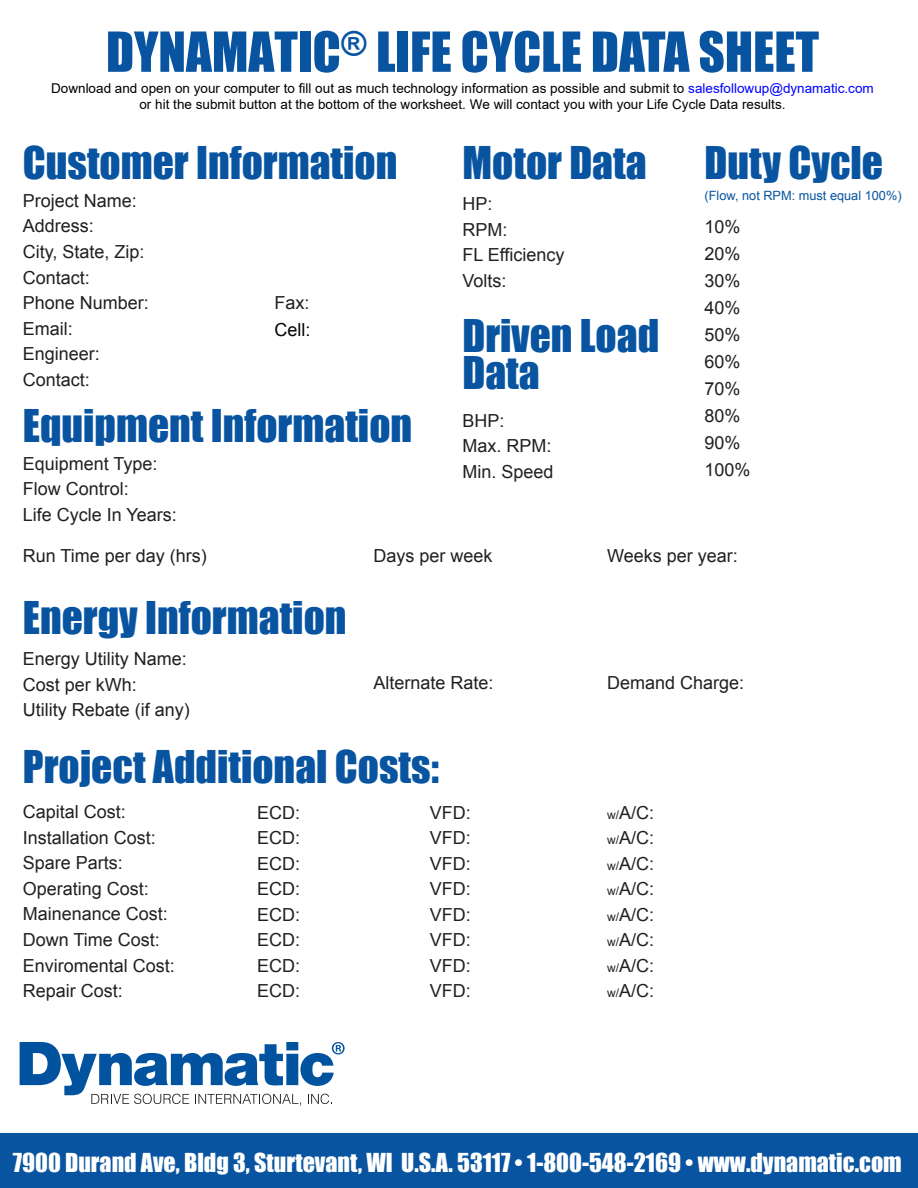
<style>
.page{position:relative;width:918px;height:1188px;background:#fff}
.page>*{position:absolute;margin:0;border:0;box-sizing:border-box;transform-origin:0 0}
.t1{font:51px "Impact";color:#0854a0}
.t2{font:41.4px/37.5px "Impact";color:#0854a0}
.t3{font:24px "Impact";color:#fff}
.t4{font:18px/25.5px "Arial";color:#231f20}
.t5{font:18px "Arial";color:#040503}
.t6{font:13.5px/16.2px "Arial";color:#000;text-align:center}
.t7{font:12.75px "Arial";color:#0854a0}
.s1{color:#00f}
.s2{font-size:12px}
</style>
<div class="page">
<svg style="left:20px;top:1042px;width:325px;height:64px"></svg>
<div style="left:0;top:1133px;width:918px;height:55px;background:#0854a0"></div>
<h1 class="t1" style="left:106px;top:12px;width:715px">DYNAMATIC<sup>®</sup> LIFE CYCLE DATA SHEET</h1>
<p class="t6" style="left:51px;top:80px;width:824px">Download and open on your computer to fill out as much technology information as possible and submit to <span class="s1">salesfollowup@dynamatic.com </span>or hit the submit button at the bottom of the worksheet. We will contact you with your Life Cycle Data results.</p>
<h2 class="t2" style="left:23px;top:143px;width:376px">Customer Information</h2>
<p class="t4" style="left:23px;top:188px;width:128px">Project Name:<br>Address:<br>City, State, Zip:<br>Contact:<br>Phone Number:<br>Email:<br>Engineer:<br>Contact:</p>
<p class="t4" style="left:274px;top:290px;width:37px">Fax:</p>
<p class="t5" style="left:274px;top:317px;width:37px">Cell:</p>
<h2 class="t2" style="left:23px;top:405px;width:391px">Equipment Information</h2>
<p class="t4" style="left:23px;top:451px;width:156px">Equipment Type:<br>Flow Control:<br>Life Cycle In Years:</p>
<h2 class="t2" style="left:463px;top:143px;width:186px">Motor Data</h2>
<p class="t4" style="left:463px;top:191px;width:104px">HP:<br>RPM:<br>FL Efficiency<br>Volts:</p>
<h2 class="t2" style="left:463px;top:315px;width:198px">Driven Load<br>Data</h2>
<p class="t4" style="left:463px;top:408px;width:93px">BHP:<br>Max. RPM:<br>Min. Speed</p>
<h2 class="t2" style="left:705px;top:143px;width:180px">Duty Cycle</h2>
<p class="t7" style="left:705px;top:187px;width:198px">(Flow, not RPM: must equal 100%)</p>
<p class="t4" style="left:705px;top:213px;width:48px;line-height:27px">10%<br>20%<br>30%<br>40%<br>50%<br>60%<br>70%<br>80%<br>90%<br>100%</p>
<p class="t4" style="left:23px;top:543px;width:186px">Run Time per day (hrs)</p>
<p class="t4" style="left:373px;top:543px;width:121px">Days per week</p>
<p class="t4" style="left:607px;top:543px;width:132px">Weeks per year:</p>
<h2 class="t2" style="left:23px;top:598px;width:325px">Energy Information</h2>
<p class="t4" style="left:23px;top:646px;width:169px">Energy Utility Name:<br>Cost per kWh:<br>Utility Rebate (if any)</p>
<p class="t4" style="left:373px;top:670px;width:122px">Alternate Rate:</p>
<p class="t4" style="left:607px;top:670px;width:139px">Demand Charge:</p>
<h2 class="t2" style="left:23px;top:746px;width:418px">Project Additional Costs:</h2>
<p class="t4" style="left:23px;top:800px;width:154px">Capital Cost:<br>Installation Cost:<br>Spare Parts:<br>Operating Cost:<br>Mainenance Cost:<br>Down Time Cost:<br>Enviromental Cost:<br>Repair Cost:</p>
<p class="t4" style="left:257px;top:800px;width:45px;text-align:justify">ECD:<br>ECD:<br>ECD:<br>ECD:<br>ECD:<br>ECD:<br>ECD:<br>ECD:</p>
<p class="t4" style="left:430px;top:800px;width:43px;text-align:justify">VFD:<br>VFD:<br>VFD:<br>VFD:<br>VFD:<br>VFD:<br>VFD:<br>VFD:</p>
<p class="t4" style="left:607px;top:800px;width:49px;text-align:justify"><span class="s2">w/</span>A/C: <span class="s2">w/</span>A/C: <span class="s2">w/</span>A/C: <span class="s2">w/</span>A/C: <span class="s2">w/</span>A/C: <span class="s2">w/</span>A/C: <span class="s2">w/</span>A/C: <span class="s2">w/</span>A/C:</p>
<h3 class="t3" style="left:13px;top:1144px;width:890px">7900 Durand Ave, Bldg 3, Sturtevant, WI U.S.A. 53117 • 1-800-548-2169 • www.dynamatic.com</h3>
</div>
